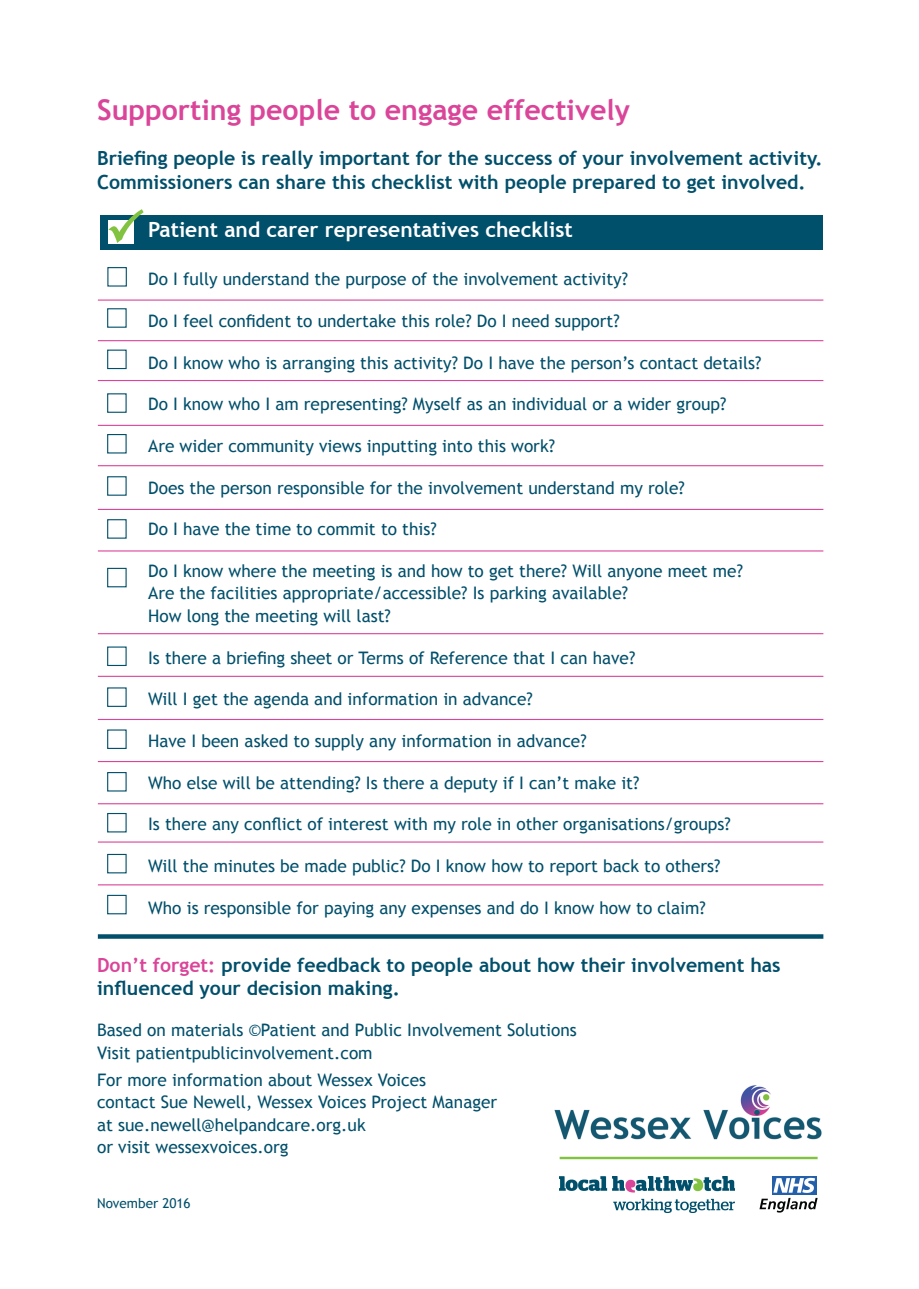
<style>
.page{position:relative;width:919px;height:1289px;background:#fff}
.page>*{position:absolute;margin:0;border:0;box-sizing:border-box;transform-origin:0 0}
.t1{font:700 28.5px "Trebuchet MS";color:#da4599}
.t2{font:700 21px "Trebuchet MS";color:#fff}
.t3{font:700 19.5px/24px "Trebuchet MS";color:#004f6b}
.t4{font:17.25px/22.5px "Trebuchet MS";color:#004f6b}
.t5{font:13.5px "Trebuchet MS";color:#004f6b}
.s1{color:#da4599}
</style>
<div class="page">
<div style="left:101px;top:215px;width:722px;height:34px;background:#004f6b"></div>
<div style="left:107px;top:267px;width:20px;height:19px;border:1px solid #004f6b"></div>
<div style="left:107px;top:308px;width:20px;height:20px;border:1px solid #004f6b"></div>
<div style="left:107px;top:349px;width:20px;height:20px;border:1px solid #004f6b"></div>
<div style="left:107px;top:393px;width:20px;height:20px;border:1px solid #004f6b"></div>
<div style="left:107px;top:434px;width:20px;height:19px;border:1px solid #004f6b"></div>
<div style="left:107px;top:476px;width:20px;height:19px;border:1px solid #004f6b"></div>
<div style="left:107px;top:519px;width:20px;height:19px;border:1px solid #004f6b"></div>
<div style="left:107px;top:568px;width:20px;height:19px;border:1px solid #004f6b"></div>
<div style="left:107px;top:646px;width:20px;height:20px;border:1px solid #004f6b"></div>
<div style="left:107px;top:687px;width:20px;height:20px;border:1px solid #004f6b"></div>
<div style="left:107px;top:729px;width:20px;height:20px;border:1px solid #004f6b"></div>
<div style="left:107px;top:772px;width:20px;height:19px;border:1px solid #004f6b"></div>
<div style="left:107px;top:813px;width:20px;height:19px;border:1px solid #004f6b"></div>
<div style="left:107px;top:853px;width:20px;height:20px;border:1px solid #004f6b"></div>
<div style="left:107px;top:894px;width:20px;height:20px;border:1px solid #004f6b"></div>
<svg style="left:108px;top:209px;width:36px;height:35px"></svg>
<hr style="left:98px;top:299px;width:725px;height:1px;background:#da4599">
<hr style="left:98px;top:340px;width:725px;height:1px;background:#da4599">
<hr style="left:98px;top:380px;width:725px;height:1px;background:#da4599">
<hr style="left:98px;top:425px;width:725px;height:1px;background:#da4599">
<hr style="left:98px;top:465px;width:725px;height:1px;background:#da4599">
<hr style="left:98px;top:509px;width:725px;height:1px;background:#da4599">
<hr style="left:98px;top:550px;width:725px;height:1px;background:#da4599">
<hr style="left:98px;top:633px;width:725px;height:1px;background:#da4599">
<hr style="left:98px;top:675px;width:725px;height:2px;background:#da4599">
<hr style="left:98px;top:719px;width:725px;height:1px;background:#da4599">
<hr style="left:98px;top:761px;width:725px;height:1px;background:#da4599">
<hr style="left:98px;top:803px;width:725px;height:1px;background:#da4599">
<hr style="left:98px;top:841px;width:725px;height:1px;background:#da4599">
<hr style="left:98px;top:884px;width:725px;height:1px;background:#da4599">
<svg style="left:98px;top:934px;width:725px;height:4px;background:#105a74"></svg>
<img style="left:560px;top:1176px;width:174px;height:36px">
<div style="left:772px;top:1176px;width:44px;height:18px;background:#245faa"></div>
<svg style="left:759px;top:1177px;width:58px;height:35px"></svg>
<img style="left:554px;top:1085px;width:268px;height:55px">
<hr style="left:559px;top:1156px;width:258px;height:3px;background:#81c340">
<h1 class="t1" style="left:97px;top:92px;width:534px">Supporting people to engage effectively</h1>
<p class="t3" style="left:97px;top:146px;width:726px">Briefing people is really important for the success of your involvement activity.<br>Commissioners can share this checklist with people prepared to get involved.</p>
<p class="t2" style="left:148px;top:217px;width:426px">Patient and carer representatives checklist</p>
<p class="t4" style="left:148px;top:268px;width:481px">Do I fully understand the purpose of the involvement activity?</p>
<p class="t4" style="left:148px;top:310px;width:473px">Do I feel confident to undertake this role? Do I need support?</p>
<p class="t4" style="left:148px;top:351px;width:615px">Do I know who is arranging this activity? Do I have the person’s contact details?</p>
<p class="t4" style="left:148px;top:393px;width:580px">Do I know who I am representing? Myself as an individual or a wider group?</p>
<p class="t4" style="left:148px;top:435px;width:408px">Are wider community views inputting into this work?</p>
<p class="t4" style="left:148px;top:476px;width:538px">Does the person responsible for the involvement understand my role?</p>
<p class="t4" style="left:148px;top:518px;width:290px">Do I have the time to commit to this?</p>
<p class="t4" style="left:148px;top:560px;width:596px">Do I know where the meeting is and how to get there? Will anyone meet me?<br>Are the facilities appropriate/accessible? Is parking available?<br>How long the meeting will last?</p>
<p class="t4" style="left:148px;top:646px;width:488px">Is there a briefing sheet or Terms of Reference that I can have?</p>
<p class="t4" style="left:148px;top:688px;width:386px">Will I get the agenda and information in advance?</p>
<p class="t4" style="left:148px;top:729px;width:440px">Have I been asked to supply any information in advance?</p>
<p class="t4" style="left:148px;top:771px;width:492px">Who else will be attending? Is there a deputy if I can’t make it?</p>
<p class="t4" style="left:148px;top:813px;width:584px">Is there any conflict of interest with my role in other organisations/groups?</p>
<p class="t4" style="left:148px;top:854px;width:573px">Will the minutes be made public? Do I know how to report back to others?</p>
<p class="t4" style="left:148px;top:896px;width:559px">Who is responsible for paying any expenses and do I know how to claim?</p>
<p class="t3" style="left:97px;top:954px;width:685px;line-height:22.5px"><span class="s1">Don’t forget:</span> provide feedback to people about how their involvement has influenced your decision making.</p>
<p class="t4" style="left:97px;top:1019px;width:481px">Based on materials ©Patient and Public Involvement Solutions<br>Visit patientpublicinvolvement.com</p>
<p class="t4" style="left:97px;top:1068px;width:401px">For more information about Wessex Voices<br>contact Sue Newell, Wessex Voices Project Manager at sue.newell@helpandcare.org.uk<br>or visit wessexvoices.org</p>
<p class="t5" style="left:97px;top:1195px;width:95px">November 2016</p>
</div>
